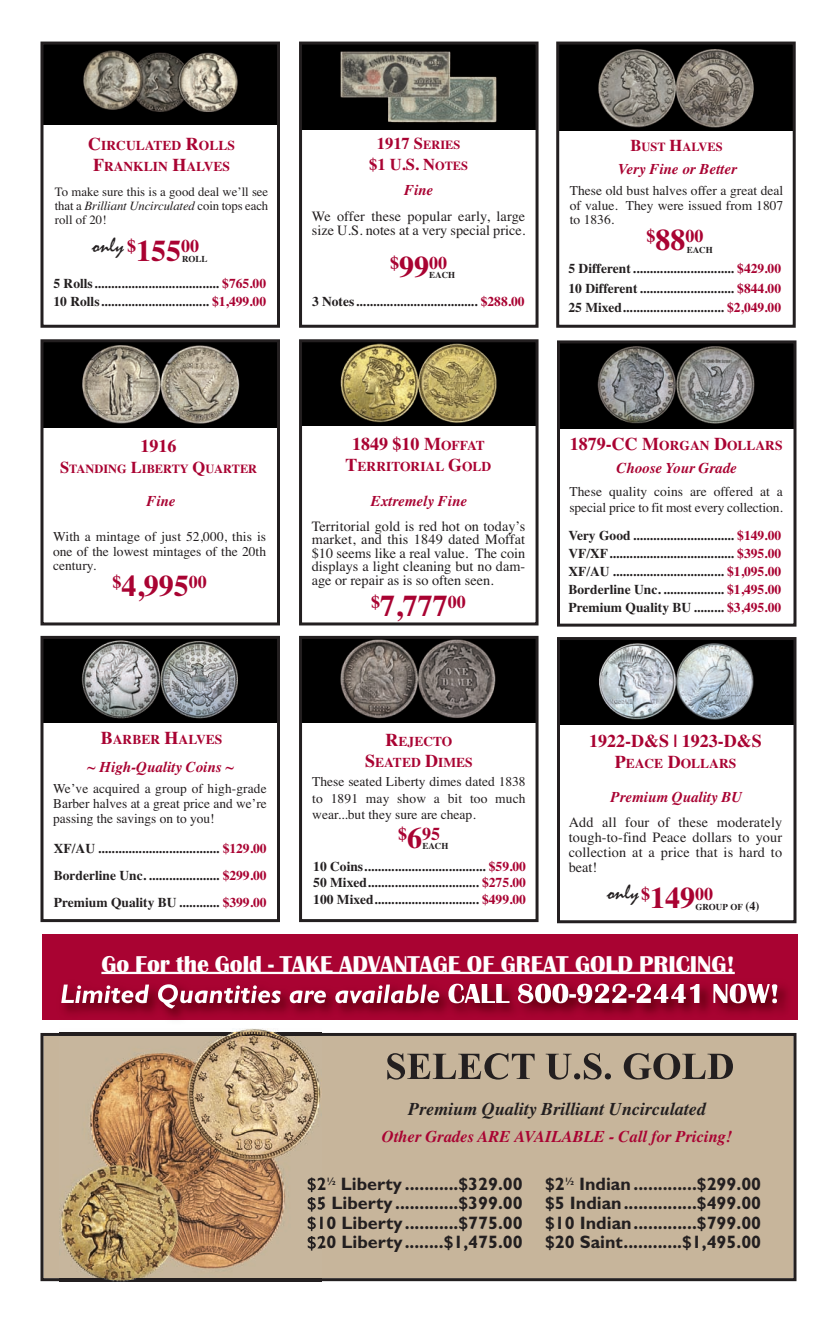
<style>
.page{position:relative;width:837px;height:1323px;background:#fff}
.page>*{position:absolute;margin:0;border:0;box-sizing:border-box;transform-origin:0 0}
.t1{font:700 30px "Times";color:#a90332}
.t2{font:22.5px "Scotsdale";color:#fff}
.t3{font:21px "Mistral";color:#231f20}
.t4{font:700 18px/19.5px "Gill Sans";color:#231f20;text-align:justify}
.t5{font:700 18px "Times";color:#a90332}
.t6{font:italic 700 18px "Times";color:#231f20}
.t7{font:italic 700 16.5px "Times";color:#a90332}
.t8{font:700 16.5px/21px "Times";color:#a90332;text-align:center}
.t9{font:italic 700 15px "Times";color:#a90332}
.t10{font:14.25px/13.5px "Times";color:#231f20;text-align:justify}
.t11{font:700 13.5px/18px "Times";color:#231f20;text-align:justify}
.t12{font:13.5px/16.5px "Times";color:#231f20;text-align:justify}
.t13{font:700 13.5px/21px "Times";color:#a90332;text-align:center}
.t14{font:12.75px/14.2px "Times";color:#231f20;text-align:justify}
.t15{font:700 12.3px "Times";color:#a90332}
.t16{font:700 9px "Times";color:#231f20}
.s1{font-size:18px}
.s2{font-style:italic}
.s3{font-size:30px}
.s4{color:#a90332}
.s5{font-size:12.3px}
.s6{font-size:16.5px}
.s7{font-size:13.5px}
.s8{font-size:12px}
</style>
<div class="page">
<div style="left:44px;top:1037px;width:749px;height:240px;background:#c7b59b"></div>
<div style="left:40px;top:1033px;width:757px;height:248px;border:3px solid #231f20"></div>
<div style="left:42px;top:934px;width:756px;height:85px;background:#a90332"></div>
<img style="left:54px;top:983px;width:743px;height:37px">
<svg style="left:61px;top:984px;width:716px;height:25px"></svg>
<svg style="left:387px;top:1053px;width:346px;height:27px"></svg>
<img style="left:59px;top:1028px;width:262px;height:254px">
<img style="left:308px;top:1178px;width:13px;height:14px">
<img style="left:308px;top:1197px;width:13px;height:15px">
<img style="left:308px;top:1217px;width:13px;height:15px">
<img style="left:308px;top:1236px;width:13px;height:16px">
<hr style="left:101px;top:972px;width:634px;height:2px;background:#fff">
<img style="left:44px;top:343px;width:232px;height:84px">
<div style="left:40px;top:339px;width:240px;height:286px;border:3px solid #231f20"></div>
<img style="left:303px;top:640px;width:232px;height:82px">
<div style="left:299px;top:636px;width:240px;height:286px;border:3px solid #231f20"></div>
<img style="left:44px;top:640px;width:232px;height:82px">
<div style="left:40px;top:636px;width:240px;height:286px;border:3px solid #231f20"></div>
<img style="left:44px;top:46px;width:232px;height:79px">
<div style="left:40px;top:42px;width:240px;height:286px;border:3px solid #231f20"></div>
<img style="left:303px;top:343px;width:232px;height:83px">
<div style="left:299px;top:339px;width:240px;height:286px;border:3px solid #231f20"></div>
<img style="left:560px;top:46px;width:232px;height:84px">
<div style="left:556px;top:42px;width:240px;height:286px;border:3px solid #231f20"></div>
<img style="left:303px;top:46px;width:232px;height:83px">
<div style="left:299px;top:42px;width:240px;height:286px;border:3px solid #231f20"></div>
<img style="left:561px;top:641px;width:231px;height:84px">
<div style="left:557px;top:637px;width:239px;height:286px;border:3px solid #231f20"></div>
<img style="left:561px;top:344px;width:231px;height:84px">
<div style="left:557px;top:340px;width:239px;height:287px;border:3px solid #231f20"></div>
<p class="t13" style="left:88px;top:135px;width:148px"><span class="s1">C</span>IRCULATED <span class="s1">R</span>OLLS<br><span class="s1">F</span>RANKLIN <span class="s1">H</span>ALVES</p>
<p class="t14" style="left:55px;top:184px;width:215px">To make sure this is a good deal we’ll see that a <span class="s2">Brilliant Uncirculated</span> coin tops each roll of 20!</p>
<h3 class="t3" style="left:92px;top:233px;width:33px">only</h3>
<h3 class="t5" style="left:127px;top:236px;width:74px">$<span class="s3">155</span>00</h3>
<p class="t11" style="left:53px;top:275px;width:214px">5 Rolls..................................... <span class="s4">$765.00<br></span>10 Rolls................................ <span class="s4">$1,499.00</span></p>
<p class="t16" style="left:182px;top:253px;width:27px">ROLL</p>
<p class="t8" style="left:369px;top:133px;width:101px">1917 S<span class="s5">ERIES </span>$1 U.S. N<span class="s5">OTES</span></p>
<p class="t9" style="left:404px;top:181px;width:31px">Fine</p>
<p class="t10" style="left:312px;top:209px;width:215px;line-height:14.2px">We offer these popular early, large size U.S. notes at a very special price.</p>
<h3 class="t5" style="left:390px;top:252px;width:59px">$<span class="s3">99</span>00</h3>
<p class="t16" style="left:429px;top:270px;width:28px">EACH</p>
<p class="t11" style="left:312px;top:292px;width:214px">3 Notes.................................... <span class="s4">$288.00</span></p>
<p class="t15" style="left:631px;top:140px;width:93px"><span class="s6">B</span>UST <span class="s6">H</span>ALVES</p>
<p class="t9" style="left:618px;top:160px;width:120px">Very Fine or Better</p>
<p class="t12" style="left:570px;top:184px;width:215px;line-height:14.2px">These old bust halves offer a great deal of value. They were issued from 1807 to 1836.</p>
<h3 class="t5" style="left:646px;top:226px;width:58px">$<span class="s3">88</span>00</h3>
<p class="t11" style="left:568px;top:259px;width:214px;line-height:19.5px">5 Different .............................. <span class="s4">$429.00<br></span>10 Different ............................ <span class="s4">$844.00<br></span>25 Mixed.............................. <span class="s4">$2,049.00</span></p>
<p class="t16" style="left:687px;top:244px;width:28px">EACH</p>
<h3 class="t5" style="left:141px;top:436px;width:37px">1916</h3>
<p class="t15" style="left:60px;top:462px;width:199px"><span class="s6">S</span>TANDING <span class="s6">L</span>IBERTY <span class="s6">Q</span>UARTER</p>
<p class="t9" style="left:146px;top:492px;width:31px">Fine</p>
<p class="t12" style="left:53px;top:529px;width:215px;line-height:14.7px">With a mintage of just 52,000, this is one of the lowest mintages of the 20th century.</p>
<h1 class="t1" style="left:112px;top:568px;width:96px"><sup>$</sup>4,995<sup>00</sup></h1>
<p class="t13" style="left:101px;top:729px;width:123px"><span class="s1">B</span>ARBER <span class="s1">H</span>ALVES</p>
<p class="t9" style="left:87px;top:758px;width:148px">~ High-Quality Coins ~</p>
<p class="t12" style="left:53px;top:781px;width:215px;line-height:15px">We’ve acquired a group of high-grade Barber halves at a great price and we’re passing the savings on to you!</p>
<p class="t11" style="left:54px;top:835px;width:214px;line-height:27px">XF/AU .................................... <span class="s4">$129.00<br></span>Borderline Unc. ..................... <span class="s4">$299.00<br></span>Premium Quality BU ............ <span class="s4">$399.00</span></p>
<h3 class="t5" style="left:352px;top:433px;width:134px">1849 $10 M<span class="s7">OFFAT</span></h3>
<p class="t13" style="left:346px;top:456px;width:147px"><span class="s1">T</span>ERRITORIAL <span class="s1">G</span>OLD</p>
<p class="t9" style="left:371px;top:492px;width:98px">Extremely Fine</p>
<p class="t10" style="left:312px;top:519px;width:215px">Territorial gold is red hot on today’s market, and this 1849 dated Moffat $10 seems like a real value. The coin displays a light cleaning but no dam&shy;age or repair as is so often seen.</p>
<h1 class="t1" style="left:371px;top:588px;width:96px"><sup>$</sup>7,777<sup>00</sup></h1>
<p class="t13" style="left:570px;top:435px;width:214px"><span class="s1">1879-CC M</span>ORGAN <span class="s1">D</span>OLLARS</p>
<p class="t9" style="left:616px;top:460px;width:122px">Choose Your Grade</p>
<p class="t12" style="left:569px;top:483px;width:215px">These quality coins are offered at a special price to fit most every collection.</p>
<p class="t11" style="left:569px;top:527px;width:214px">Very Good .............................. <span class="s4">$149.00<br></span>VF/XF..................................... <span class="s4">$395.00<br></span>XF/AU ................................. <span class="s4">$1,095.00<br></span>Borderline Unc. .................. <span class="s4">$1,495.00<br></span>Premium Quality BU ......... <span class="s4">$3,495.00</span></p>
<p class="t13" style="left:365px;top:731px;width:109px"><span class="s1">R</span>EJECTO<br><span class="s1">S</span>EATED <span class="s1">D</span>IMES</p>
<p class="t12" style="left:312px;top:774px;width:215px">These seated Liberty dimes dated 1838 to 1891 may show a bit too much wear...but they sure are cheap.</p>
<h3 class="t5" style="left:398px;top:823px;width:43px">$<span class="s3">6</span>95</h3>
<p class="t16" style="left:422px;top:841px;width:28px">EACH</p>
<p class="t11" style="left:313px;top:858px;width:214px;line-height:16.5px">10 Coins.................................... <span class="s4">$59.00<br></span>50 Mixed................................. <span class="s4">$275.00<br></span>100 Mixed............................... <span class="s4">$499.00</span></p>
<h3 class="t5" style="left:589px;top:730px;width:174px">1922-D&amp;S | 1923-D&amp;S</h3>
<p class="t13" style="left:615px;top:753px;width:123px"><span class="s1">P</span>EACE <span class="s1">D</span>OLLARS</p>
<p class="t9" style="left:611px;top:788px;width:133px">Premium Quality BU</p>
<p class="t10" style="left:569px;top:814px;width:215px;line-height:15px">Add all four of these moderately tough-to-find Peace dollars to your collection at a price that is hard to beat!</p>
<h3 class="t3" style="left:607px;top:879px;width:33px">only</h3>
<h3 class="t5" style="left:641px;top:884px;width:73px">$<span class="s3">149</span>00</h3>
<p class="t16" style="left:695px;top:901px;width:66px">GROUP OF <span class="s8">(4)</span></p>
<h2 class="t2" style="left:101px;top:952px;width:635px">Go For the Gold - TAKE ADVANTAGE OF GREAT GOLD PRICING!</h2>
<h3 class="t6" style="left:408px;top:1098px;width:299px">Premium Quality Brilliant Uncirculated</h3>
<p class="t7" style="left:382px;top:1127px;width:352px">Other Grades ARE AVAILABLE - Call for Pricing!</p>
<h3 class="t4" style="left:307px;top:1174px;width:218px">$2<sup>½</sup> Liberty ...........$329.00 $5 Liberty.............$399.00 $10 Liberty...........$775.00 $20 Liberty........$1,475.00</h3>
<h3 class="t4" style="left:545px;top:1174px;width:218px">$2<sup>½</sup> Indian.............$299.00 $5 Indian...............$499.00 $10 Indian.............$799.00 $20 Saint............$1,495.00</h3>
</div>
